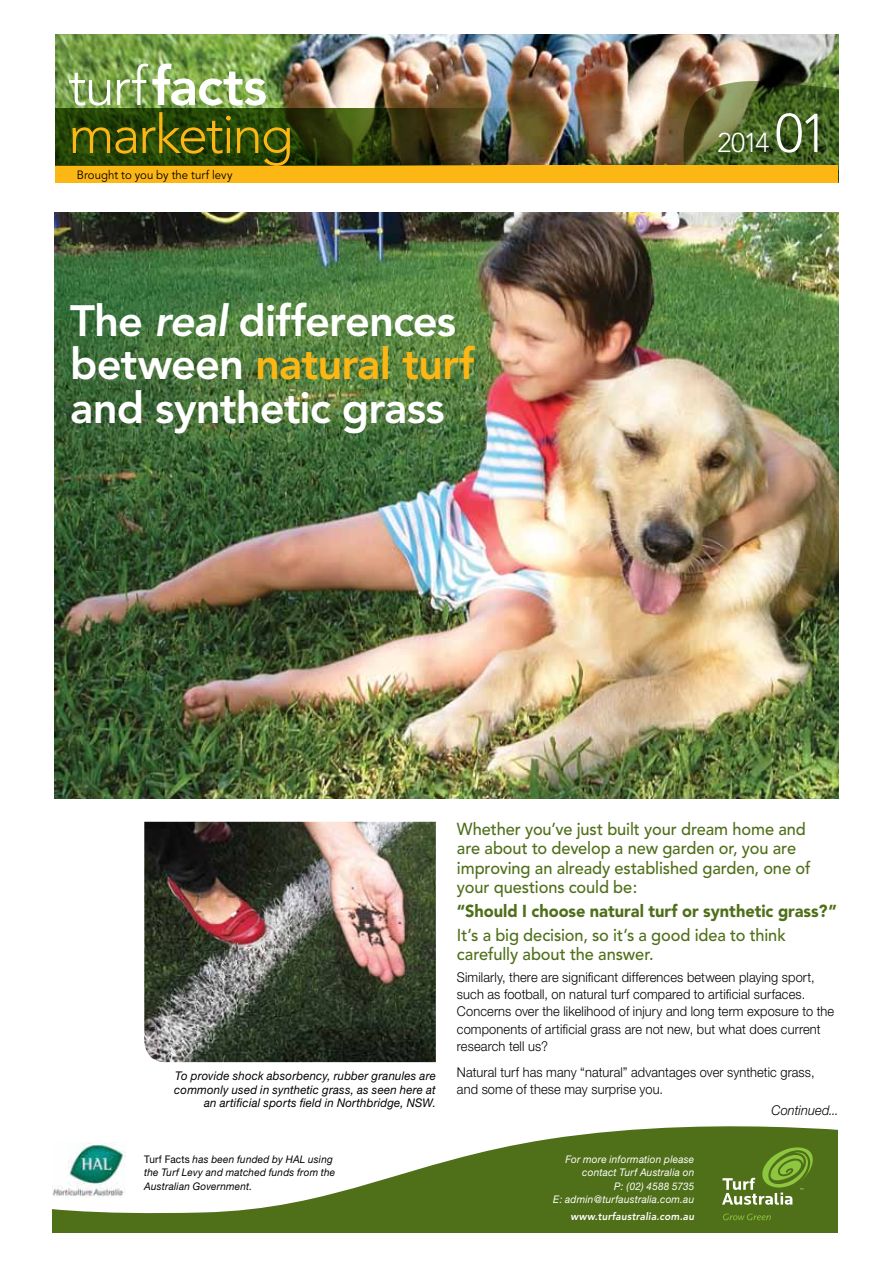
<style>
.page{position:relative;width:893px;height:1263px;background:#fff}
.page>*{position:absolute;margin:0;border:0;box-sizing:border-box;transform-origin:0 0}
.t1{font:300 54px/48px "Avenir";letter-spacing:-.04em;color:#fdb714}
.t2{font:800 43.5px/43.5px "Avenir";letter-spacing:-.025em;color:#fff}
.t3{font:300 27px "Avenir";color:#fff}
.t4{font:500 17.25px/19.5px "Avenir";letter-spacing:-.005em;color:#4f6f19;scale:.95 1}
.t5{font:900 17.25px "Avenir";letter-spacing:-.005em;color:#4f6f19;scale:.95 1}
.t6{font:300 13.5px/17.2px "Helvetica Neue";letter-spacing:.01em;color:#000;scale:.95 1}
.t7{font:italic 300 13.5px "Helvetica Neue";letter-spacing:.01em;color:#000;scale:.95 1}
.t8{font:italic 12px/13.5px "Helvetica Neue";letter-spacing:.02em;color:#000;text-align:right;scale:.95 1}
.t9{font:12px "Avenir";letter-spacing:.005em;color:#000;scale:.95 1}
.t10{font:italic 10.5px/13.5px "Helvetica Neue";letter-spacing:.02em;color:#fff;text-align:right;scale:.95 1}
.t11{font:italic 10.5px/13.5px "Helvetica Neue";letter-spacing:.02em;color:#000;scale:.95 1}
.t12{font:italic 800 10.5px "Avenir";letter-spacing:.025em;color:#fff;scale:.95 1}
.s1{color:#fff}
.s2{font-weight:800;color:#fff}
.s3{font-style:italic}
.s4{color:#fdb714}
.s5{font-size:54px}
.s6{font-style:normal}
</style>
<div class="page">
<svg style="left:52px;top:1126px;width:786px;height:107px;fill:#4f6f19"></svg>
<div style="left:694px;top:1143px;width:144px;height:93px;background:#4f6f19"></div>
<svg style="left:722px;top:1147px;width:91px;height:58px"></svg>
<svg style="left:723px;top:1213px;width:48px;height:7px"></svg>
<img style="left:144px;top:822px;width:292px;height:240px">
<img style="left:55px;top:213px;width:783px;height:585px">
<img style="left:56px;top:34px;width:782px;height:75px">
<svg style="left:682px;top:79px;width:156px;height:86px;background:#51642c"></svg>
<div style="left:56px;top:165px;width:782px;height:18px;background:#fdb714"></div>
<img style="left:56px;top:109px;width:650px;height:56px">
<div style="left:46px;top:1139px;width:84px;height:61px;background:#fff"></div>
<img style="left:52px;top:1142px;width:74px;height:55px">
<div style="left:0;top:1233px;width:893px;height:30px;background:#fff"></div>
<h1 class="t1" style="left:68px;top:63px;width:226px"><span class="s1">turf</span><span class="s2">facts </span>marketing</h1>
<p class="t9" style="left:77px;top:168px;width:165px">Brought to you by the turf levy</p>
<h2 class="t2" style="left:70px;top:299px;width:406px">The <span class="s3">real</span> differences between <span class="s4">natural turf </span>and synthetic grass</h2>
<h3 class="t3" style="left:717px;top:127px;width:112px">2014 <span class="s5">01</span></h3>
<p class="t8" style="left:174px;top:1069px;width:277px">To provide shock absorbency, rubber granules are commonly used in synthetic grass, as seen here at an artificial sports field in Northbridge, NSW.</p>
<p class="t4" style="left:457px;top:819px;width:374px">Whether you’ve just built your dream home and are about to develop a new garden or, you are improving an already established garden, one of your questions could be:</p>
<p class="t5" style="left:457px;top:901px;width:401px">“Should I choose natural turf or synthetic grass?”</p>
<p class="t4" style="left:457px;top:925px;width:348px">It’s a big decision, so it’s a good idea to think carefully about the answer.</p>
<p class="t6" style="left:457px;top:968px;width:399px">Similarly, there are significant differences between playing sport, such as football, on natural turf compared to artificial surfaces.<br>Concerns over the likelihood of injury and long term exposure to the components of artificial grass are not new, but what does current research tell us?</p>
<p class="t6" style="left:457px;top:1063px;width:378px">Natural turf has many “natural” advantages over synthetic grass, and some of these may surprise you.</p>
<p class="t7" style="left:771px;top:1102px;width:72px">Continued...</p>
<p class="t11" style="left:144px;top:1152px;width:203px"><span class="s6">Turf Facts</span> has been funded by HAL using the Turf Levy and matched funds from the<br>Australian Government.</p>
<p class="t10" style="left:553px;top:1152px;width:150px">For more information please contact Turf Australia on<br>P: (02) 4588 5735<br>E: admin@turfaustralia.com.au</p>
<p class="t12" style="left:570px;top:1210px;width:132px">www.turfaustralia.com.au</p>
</div>
